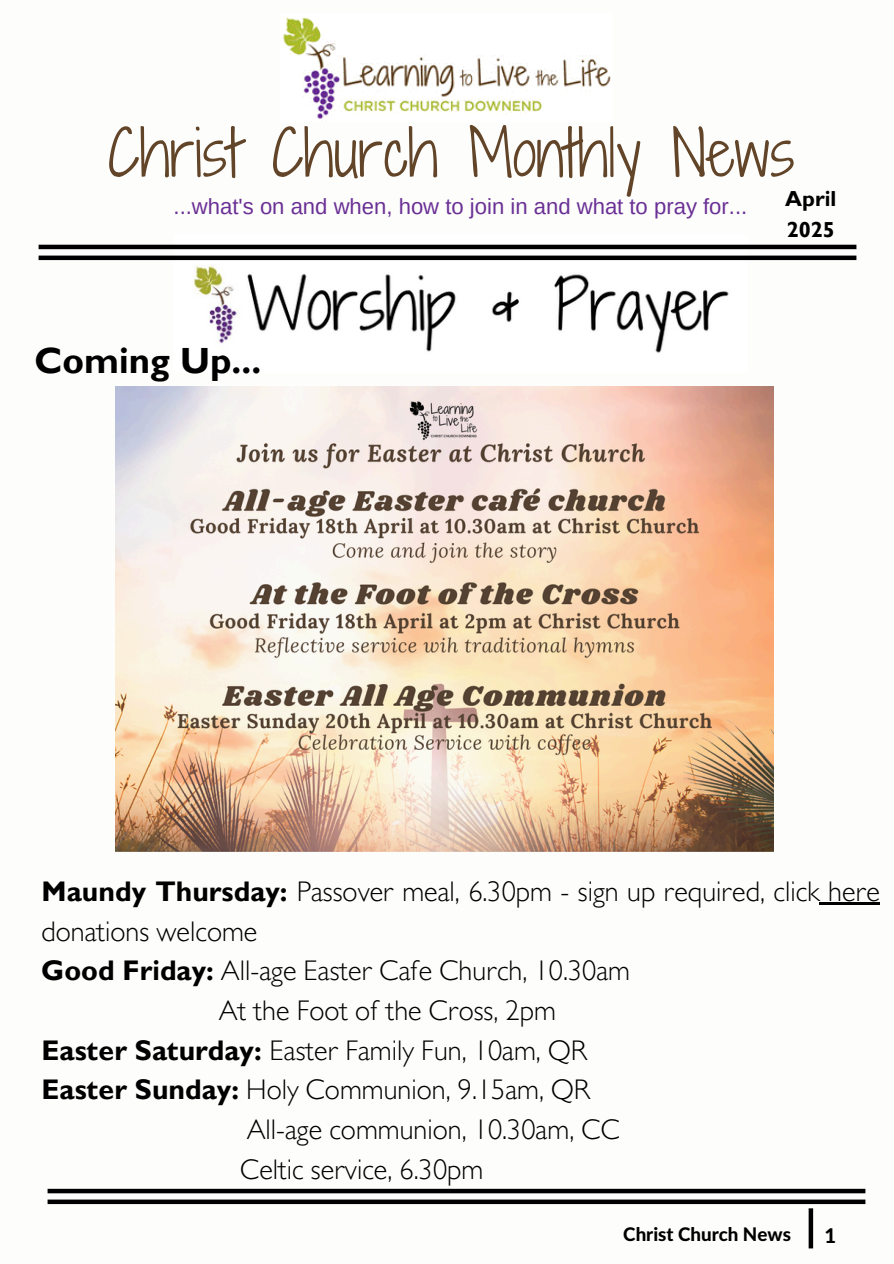
<style>
.page{position:relative;width:894px;height:1264px;background:#fff}
.page>*{position:absolute;margin:0;border:0;box-sizing:border-box;transform-origin:0 0}
.t1{font:61.05px "Shadows Into Light Two";color:#624528}
.t2{font:700 36.45px "Gill Sans MT Std";color:#000}
.t3{font:300 28.35px "Gill Sans MT Std";color:#000}
.t4{font:22.05px "Arimo";color:#6a3095}
.t5{font:700 21.75px/30.3px "Gill Sans MT Std";color:#000}
.t6{font:800 20.25px "Lato Latin";color:#000}
.t7{font:800 18.75px "Lato Latin";color:#000}
.s1{font-weight:700}
</style>
<div class="page">
<img style="left:283px;top:17px;width:328px;height:102px">
<img style="left:173px;top:244px;width:574px;height:109px">
<hr style="left:39px;top:245px;width:817px;height:4px;background:#000">
<div style="left:39px;top:255px;width:817px;height:5px;background:#000"></div>
<div style="left:48px;top:1188px;width:817px;height:5px;background:#000"></div>
<svg style="left:48px;top:1199px;width:817px;height:4px;background:#232323"></svg>
<svg style="left:808px;top:1208px;width:4px;height:40px"></svg>
<hr style="left:819px;top:902px;width:60px;height:2px;background:#000">
<img style="left:115px;top:386px;width:658px;height:465px">
<h1 class="t1" style="left:107px;top:108px;width:688px">Christ Church Monthly News</h1>
<h4 class="t4" style="left:173px;top:194px;width:575px">...what's on and when, how to join in and what to pray for...</h4>
<h5 class="t5" style="left:785px;top:187px;width:53px">April<br>2025</h5>
<p class="t2" style="left:35px;top:348px;width:228px">Coming Up...</p>
<p class="t3" style="left:42px;top:881px;width:839px"><span class="s1">Maundy Thursday:</span> Passover meal, 6.30pm - sign up required, click here</p>
<p class="t3" style="left:42px;top:921px;width:217px">donations welcome</p>
<p class="t3" style="left:42px;top:960px;width:589px"><span class="s1">Good Friday:</span> All-age Easter Cafe Church, 10.30am</p>
<p class="t3" style="left:219px;top:1000px;width:338px">At the Foot of the Cross, 2pm</p>
<p class="t3" style="left:42px;top:1040px;width:547px"><span class="s1">Easter Saturday:</span> Easter Family Fun, 10am, QR</p>
<p class="t3" style="left:42px;top:1079px;width:550px"><span class="s1">Easter Sunday:</span> Holy Communion, 9.15am, QR</p>
<p class="t3" style="left:246px;top:1119px;width:374px">All-age communion, 10.30am, CC</p>
<p class="t3" style="left:240px;top:1159px;width:244px">Celtic service, 6.30pm</p>
<p class="t7" style="left:623px;top:1226px;width:169px">Christ Church News</p>
<p class="t6" style="left:824px;top:1226px;width:13px">1</p>
</div>
